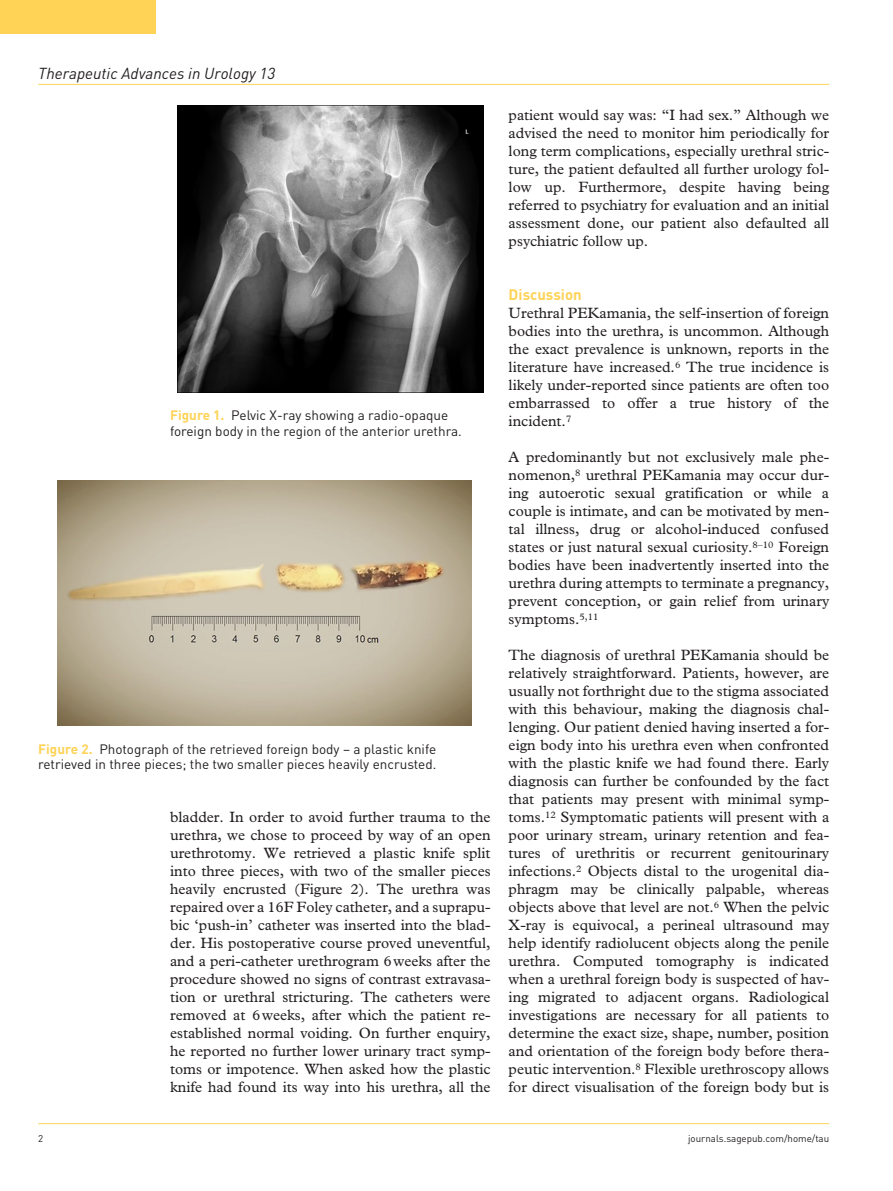
<style>
.page{position:relative;width:893px;height:1191px;background:#fff}
.page>*{position:absolute;margin:0;border:0;box-sizing:border-box;transform-origin:0 0}
.t1{font:italic 15.75px "DIN";color:#231f20}
.t2{font:15px/18px "Plantin Std";color:#231f20;text-align:justify}
.t3{font:700 15px "DIN";color:#fed356}
.t4{font:13.5px/15.8px "DIN";color:#231f20}
.t5{font:9.75px "DIN";color:#231f20}
.s1{font-weight:700;color:#fed356}
</style>
<div class="page">
<hr style="left:38px;top:84px;width:791px;height:1px;background:#fed356">
<hr style="left:38px;top:1123px;width:791px;height:1px;background:#fed356">
<div style="left:0;top:0;width:155px;height:34px;background:#fed356"></div>
<img style="left:177px;top:106px;width:306px;height:287px">
<img style="left:57px;top:481px;width:414px;height:245px">
<p class="t1" style="left:38px;top:63px;width:238px">Therapeutic Advances in Urology 13</p>
<p class="t4" style="left:170px;top:407px;width:293px"><span class="s1">Figure 1.</span> Pelvic X-ray showing a radio-opaque foreign body in the region of the anterior urethra.</p>
<p class="t4" style="left:38px;top:740px;width:400px"><span class="s1">Figure 2.</span> Photograph of the retrieved foreign body – a plastic knife retrieved in three pieces; the two smaller pieces heavily encrusted.</p>
<p class="t2" style="left:170px;top:808px;width:322px">bladder. In order to avoid further trauma to the urethra, we chose to proceed by way of an open urethrotomy. We retrieved a plastic knife split into three pieces, with two of the smaller pieces heavily encrusted (Figure 2). The urethra was repaired over a 16F Foley catheter, and a suprapu&shy;bic ‘push-in’ catheter was inserted into the blad&shy;der. His postoperative course proved uneventful, and a peri-catheter urethrogram 6weeks after the procedure showed no signs of contrast extravasa&shy;tion or urethral stricturing. The catheters were removed at 6weeks, after which the patient re&shy;established normal voiding. On further enquiry, he reported no further lower urinary tract symp&shy;toms or impotence. When asked how the plastic knife had found its way into his urethra, all the</p>
<p class="t2" style="left:509px;top:106px;width:322px">patient would say was: “I had sex.” Although we advised the need to monitor him periodically for long term complications, especially urethral stric&shy;ture, the patient defaulted all further urology fol&shy;low up. Furthermore, despite having being referred to psychiatry for evaluation and an initial assessment done, our patient also defaulted all psychiatric follow up.</p>
<p class="t3" style="left:509px;top:285px;width:75px">Discussion</p>
<p class="t2" style="left:509px;top:304px;width:322px">Urethral PEKamania, the self-insertion of foreign bodies into the urethra, is uncommon. Although the exact prevalence is unknown, reports in the literature have increased.<sup>6</sup> The true incidence is likely under-reported since patients are often too embarrassed to offer a true history of the incident.<sup>7</sup></p>
<p class="t2" style="left:509px;top:448px;width:322px">A predominantly but not exclusively male phe&shy;nomenon,<sup>8</sup> urethral PEKamania may occur dur&shy;ing autoerotic sexual gratification or while a couple is intimate, and can be motivated by men&shy;tal illness, drug or alcohol-induced confused states or just natural sexual curiosity.<sup>8–10</sup> Foreign bodies have been inadvertently inserted into the urethra during attempts to terminate a pregnancy, prevent conception, or gain relief from urinary symptoms.<sup>5,11</sup></p>
<p class="t2" style="left:509px;top:646px;width:322px">The diagnosis of urethral PEKamania should be relatively straightforward. Patients, however, are usually not forthright due to the stigma associated with this behaviour, making the diagnosis chal&shy;lenging. Our patient denied having inserted a for&shy;eign body into his urethra even when confronted with the plastic knife we had found there. Early diagnosis can further be confounded by the fact that patients may present with minimal symp&shy;toms.<sup>12</sup> Symptomatic patients will present with a poor urinary stream, urinary retention and fea&shy;tures of urethritis or recurrent genitourinary infections.<sup>2</sup> Objects distal to the urogenital dia&shy;phragm may be clinically palpable, whereas objects above that level are not.<sup>6</sup> When the pelvic X-ray is equivocal, a perineal ultrasound may help identify radiolucent objects along the penile urethra. Computed tomography is indicated when a urethral foreign body is suspected of hav&shy;ing migrated to adjacent organs. Radiological investigations are necessary for all patients to determine the exact size, shape, number, position and orientation of the foreign body before thera&shy;peutic intervention.<sup>8</sup> Flexible urethroscopy allows for direct visualisation of the foreign body but is</p>
<p class="t5" style="left:38px;top:1132px;width:7px">2</p>
<p class="t5" style="left:688px;top:1132px;width:143px">journals.sagepub.com/home/tau</p>
</div>
